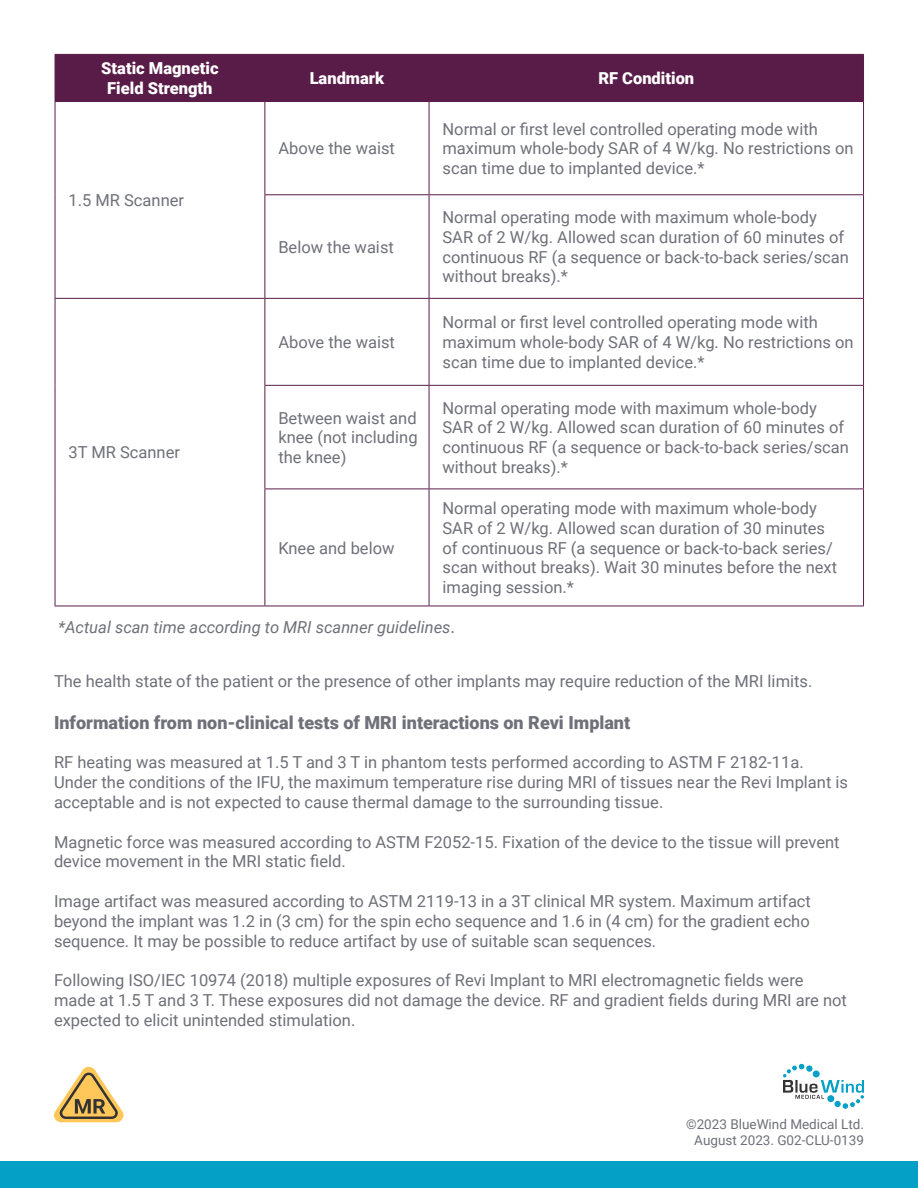
<style>
.page{position:relative;width:918px;height:1188px;background:#fff}
.page>*{position:absolute;margin:0;border:0;box-sizing:border-box;transform-origin:0 0}
.t1{font:900 18px "Roboto";color:#6f7079}
.t2{font:16.5px/19.8px "Roboto";color:#6f7079}
.t3{font:italic 16.5px "Roboto";color:#6f7079}
.t4{font:900 16.5px/19.8px "Roboto";color:#fff;text-align:center}
.t5{font:13.5px/16.2px "Roboto";color:#6f7079;text-align:right}
.s1{font-style:normal;font-size:18px}
</style>
<div class="page">
<div style="left:0;top:1161px;width:918px;height:27px;background:#04a0c5"></div>
<svg style="left:783px;top:1064px;width:81px;height:45px"></svg>
<div style="left:56px;top:55px;width:807px;height:46px;background:#591c48"></div>
<hr style="left:55px;top:54px;width:210px;height:1px;background:#591c48">
<hr style="left:55px;top:55px;width:1px;height:46px;background:#591c48">
<hr style="left:265px;top:54px;width:164px;height:1px;background:#591c48">
<hr style="left:265px;top:55px;width:1px;height:46px;background:#591c48">
<hr style="left:429px;top:54px;width:435px;height:1px;background:#591c48">
<hr style="left:429px;top:55px;width:1px;height:46px;background:#591c48">
<hr style="left:863px;top:55px;width:1px;height:46px;background:#591c48">
<hr style="left:55px;top:101px;width:210px;height:1px;background:#591c48">
<hr style="left:55px;top:102px;width:1px;height:93px;background:#591c48">
<hr style="left:55px;top:195px;width:1px;height:103px;background:#591c48">
<hr style="left:265px;top:101px;width:164px;height:1px;background:#591c48">
<hr style="left:265px;top:102px;width:1px;height:92px;background:#591c48">
<hr style="left:429px;top:101px;width:435px;height:1px;background:#591c48">
<hr style="left:429px;top:102px;width:1px;height:92px;background:#591c48">
<hr style="left:863px;top:102px;width:1px;height:92px;background:#591c48">
<hr style="left:265px;top:194px;width:164px;height:1px;background:#591c48">
<hr style="left:265px;top:195px;width:1px;height:103px;background:#591c48">
<hr style="left:429px;top:194px;width:435px;height:1px;background:#591c48">
<hr style="left:429px;top:195px;width:1px;height:103px;background:#591c48">
<hr style="left:863px;top:195px;width:1px;height:103px;background:#591c48">
<hr style="left:55px;top:298px;width:210px;height:1px;background:#591c48">
<hr style="left:55px;top:299px;width:1px;height:86px;background:#591c48">
<hr style="left:55px;top:385px;width:1px;height:104px;background:#591c48">
<hr style="left:55px;top:489px;width:1px;height:117px;background:#591c48">
<hr style="left:55px;top:606px;width:210px;height:1px;background:#591c48">
<hr style="left:265px;top:298px;width:164px;height:1px;background:#591c48">
<hr style="left:265px;top:299px;width:1px;height:86px;background:#591c48">
<hr style="left:429px;top:298px;width:435px;height:1px;background:#591c48">
<hr style="left:429px;top:299px;width:1px;height:86px;background:#591c48">
<hr style="left:863px;top:299px;width:1px;height:86px;background:#591c48">
<hr style="left:265px;top:385px;width:164px;height:1px;background:#591c48">
<hr style="left:265px;top:386px;width:1px;height:103px;background:#591c48">
<hr style="left:429px;top:385px;width:435px;height:1px;background:#591c48">
<hr style="left:429px;top:386px;width:1px;height:103px;background:#591c48">
<hr style="left:863px;top:386px;width:1px;height:103px;background:#591c48">
<hr style="left:265px;top:489px;width:164px;height:1px;background:#591c48">
<hr style="left:265px;top:489px;width:1px;height:117px;background:#591c48">
<hr style="left:429px;top:489px;width:435px;height:1px;background:#591c48">
<hr style="left:429px;top:489px;width:1px;height:117px;background:#591c48">
<hr style="left:863px;top:489px;width:1px;height:117px;background:#591c48">
<hr style="left:265px;top:606px;width:164px;height:1px;background:#591c48">
<hr style="left:429px;top:606px;width:435px;height:1px;background:#591c48">
<svg style="left:54px;top:1066px;width:70px;height:56px"></svg>
<p class="t4" style="left:101px;top:58px;width:119px">Static Magnetic<br>Field Strength</p>
<p class="t4" style="left:310px;top:68px;width:76px">Landmark</p>
<p class="t4" style="left:598px;top:68px;width:97px">RF Condition</p>
<p class="t2" style="left:69px;top:190px;width:117px">1.5 MR Scanner</p>
<p class="t2" style="left:69px;top:442px;width:113px">3T MR Scanner</p>
<p class="t2" style="left:278px;top:138px;width:118px">Above the waist</p>
<p class="t2" style="left:278px;top:236px;width:117px">Below the waist</p>
<p class="t2" style="left:278px;top:332px;width:118px">Above the waist</p>
<p class="t2" style="left:443px;top:118px;width:413px">Normal or first level controlled operating mode with maximum whole-body SAR of 4 W/kg. No restrictions on scan time due to implanted device.*</p>
<p class="t2" style="left:443px;top:207px;width:408px">Normal operating mode with maximum whole-body SAR of 2 W/kg. Allowed scan duration of 60 minutes of continuous RF (a sequence or back-to-back series/scan without breaks).*</p>
<p class="t2" style="left:443px;top:312px;width:413px">Normal or first level controlled operating mode with maximum whole-body SAR of 4 W/kg. No restrictions on scan time due to implanted device.*</p>
<p class="t2" style="left:278px;top:407px;width:141px;text-align:justify">Between waist and knee (not including the knee)</p>
<p class="t2" style="left:443px;top:397px;width:408px">Normal operating mode with maximum whole-body SAR of 2 W/kg. Allowed scan duration of 60 minutes of continuous RF (a sequence or back-to-back series/scan without breaks).*</p>
<p class="t2" style="left:278px;top:537px;width:118px">Knee and below</p>
<p class="t2" style="left:443px;top:498px;width:396px">Normal operating mode with maximum whole-body SAR of 2 W/kg. Allowed scan duration of 30 minutes of continuous RF (a sequence or back-to-back series/ scan without breaks). Wait 30 minutes before the next imaging session.*</p>
<p class="t3" style="left:58px;top:615px;width:399px">*Actual scan time according to MRI scanner guidelines<span class="s1">.</span></p>
<p class="t2" style="left:54px;top:671px;width:760px">The health state of the patient or the presence of other implants may require reduction of the MRI limits.</p>
<p class="t1" style="left:54px;top:710px;width:578px">Information from non-clinical tests of MRI interactions on Revi Implant</p>
<p class="t2" style="left:54px;top:752px;width:796px">RF heating was measured at 1.5 T and 3 T in phantom tests performed according to ASTM F 2182-11a.<br>Under the conditions of the IFU, the maximum temperature rise during MRI of tissues near the Revi Implant is acceptable and is not expected to cause thermal damage to the surrounding tissue.</p>
<p class="t2" style="left:54px;top:831px;width:787px">Magnetic force was measured according to ASTM F2052-15. Fixation of the device to the tissue will prevent device movement in the MRI static field.</p>
<p class="t2" style="left:54px;top:891px;width:759px;text-align:justify">Image artifact was measured according to ASTM 2119-13 in a 3T clinical MR system. Maximum artifact beyond the implant was 1.2 in (3 cm) for the spin echo sequence and 1.6 in (4 cm) for the gradient echo sequence. It may be possible to reduce artifact by use of suitable scan sequences.</p>
<p class="t2" style="left:54px;top:970px;width:794px">Following ISO/IEC 10974 (2018) multiple exposures of Revi Implant to MRI electromagnetic fields were made at 1.5 T and 3 T. These exposures did not damage the device. RF and gradient fields during MRI are not expected to elicit unintended stimulation.</p>
<p class="t5" style="left:686px;top:1115px;width:179px">©2023 BlueWind Medical Ltd.<br>August 2023. G02-CLU-0139</p>
</div>
